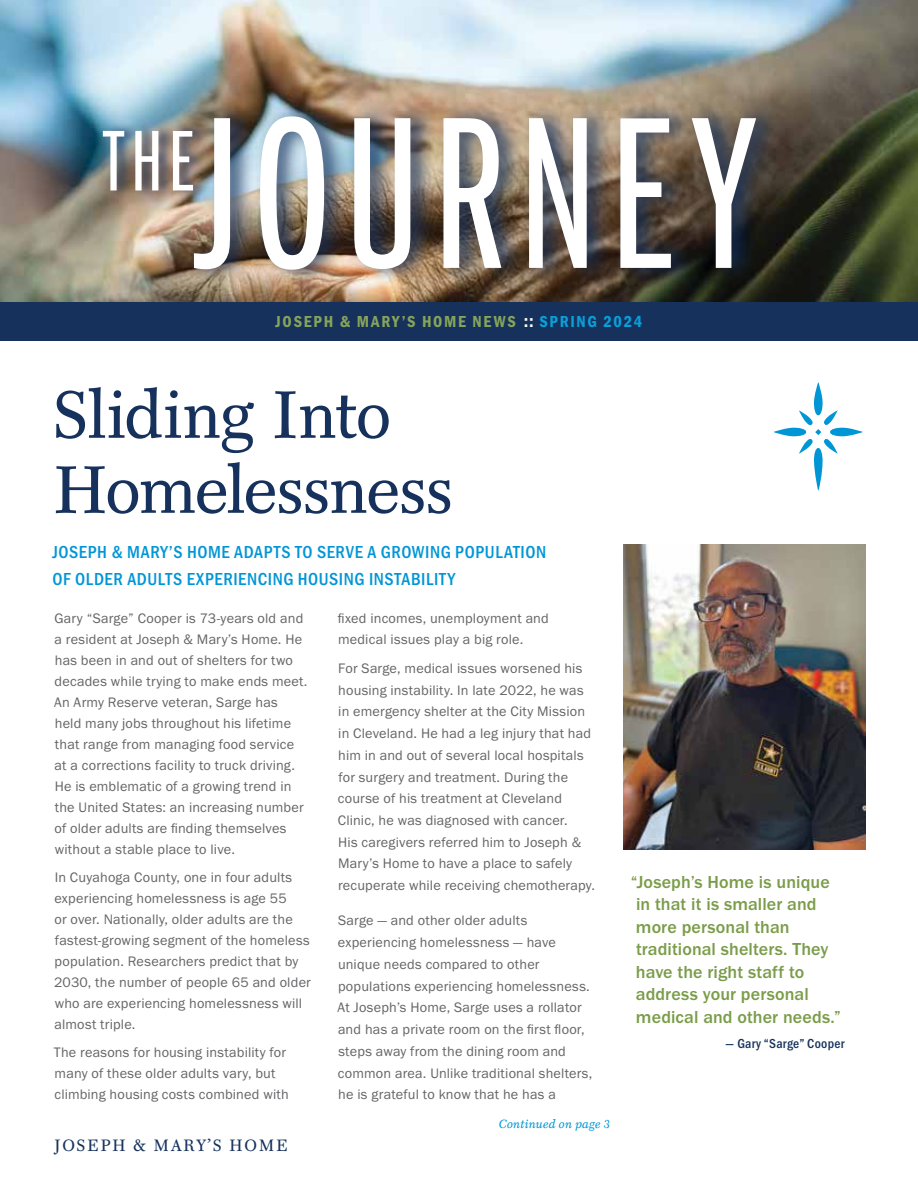
<style>
.page{position:relative;width:918px;height:1188px;background:#fff}
.page>*{position:absolute;margin:0;border:0;box-sizing:border-box;transform-origin:0 0}
.t1{font:224.55px "Franklin Gothic URW Ext Com D Boo";letter-spacing:.055em;color:#fff}
.t2{font:89.25px "Franklin Gothic URW Ext Com D Boo";color:#fff}
.t3{font:67.65px/75px "Mt.Augustine Roman";letter-spacing:-.005em;color:#16325c}
.t4{font:500 18px/22.5px "Franklin Gothic URW";letter-spacing:.005em;color:#7a9c49}
.t5{font:500 18px/27px "Franklin Gothic URW Cond";letter-spacing:.03em;color:#0096d6}
.t6{font:16.65px "Mt.Augustine Roman";letter-spacing:.1em;color:#16325c}
.t7{font:16.5px "Franklin Gothic URW Con Dem";letter-spacing:.105em;color:#87a45a}
.t8{font:14.25px/21px "Franklin Gothic URW Boo";letter-spacing:.015em;color:#636466}
.t9{font:500 13.5px "Franklin Gothic URW Cond";letter-spacing:.025em;color:#16325c}
.t10{font:italic 12px "Mt.Augustine";letter-spacing:.035em;color:#0096d6}
.s1{font-size:18px;color:#fff}
.s2{color:#0a9fda}
</style>
<div class="page">
<img style="left:0;top:0;width:918px;height:302px">
<div style="left:0;top:302px;width:918px;height:39px;background:#16325c"></div>
<div style="left:188px;top:100px;width:593px;height:186px;background:#16325c;opacity:.87"></div>
<svg style="left:774px;top:382px;width:89px;height:108px"></svg>
<div style="left:103px;top:123px;width:106px;height:76px;background:#16325c;opacity:.75"></div>
<img style="left:623px;top:544px;width:242px;height:306px">
<h1 class="t1" style="left:194px;top:75px;width:562px">JOURNEY</h1>
<h2 class="t2" style="left:104px;top:114px;width:92px">THE</h2>
<p class="t7" style="left:276px;top:311px;width:368px">JOSEPH &amp; MARY’S HOME NEWS <span class="s1">::</span> <span class="s2">SPRING 2024</span></p>
<h3 class="t3" style="left:52px;top:379px;width:402px">Sliding Into<br>Homelessness</h3>
<p class="t5" style="left:52px;top:537px;width:495px">JOSEPH &amp; MARY’S HOME ADAPTS TO SERVE A GROWING POPULATION<br>OF OLDER ADULTS EXPERIENCING HOUSING INSTABILITY</p>
<p class="t8" style="left:54px;top:607px;width:255px">Gary “Sarge” Cooper is 73-years old and a resident at Joseph &amp; Mary’s Home. He has been in and out of shelters for two decades while trying to make ends meet.<br>An Army Reserve veteran, Sarge has held many jobs throughout his lifetime that range from managing food service at a corrections facility to truck driving.<br>He is emblematic of a growing trend in the United States: an increasing number of older adults are finding themselves without a stable place to live.</p>
<p class="t8" style="left:54px;top:866px;width:258px">In Cuyahoga County, one in four adults experiencing homelessness is age 55<br>or over. Nationally, older adults are the fastest-growing segment of the homeless population. Researchers predict that by 2030, the number of people 65 and older who are experiencing homelessness will almost triple.</p>
<p class="t8" style="left:54px;top:1042px;width:236px">The reasons for housing instability for many of these older adults vary, but climbing housing costs combined with</p>
<p class="t6" style="left:54px;top:1137px;width:235px">JOSEPH &amp; MARY’S HOME</p>
<p class="t8" style="left:338px;top:607px;width:212px;line-height:21.8px">fixed incomes, unemployment and medical issues play a big role.</p>
<p class="t8" style="left:338px;top:657px;width:259px;line-height:21.8px">For Sarge, medical issues worsened his housing instability. In late 2022, he was in emergency shelter at the City Mission in Cleveland. He had a leg injury that had him in and out of several local hospitals for surgery and treatment. During the course of his treatment at Cleveland Clinic, he was diagnosed with cancer.<br>His caregivers referred him to Joseph &amp; Mary’s Home to have a place to safely recuperate while receiving chemotherapy.</p>
<p class="t8" style="left:337px;top:910px;width:256px;line-height:21.8px">Sarge — and other older adults experiencing homelessness — have unique needs compared to other populations experiencing homelessness.<br>At Joseph’s Home, Sarge uses a rollator and has a private room on the first floor, steps away from the dining room and common area. Unlike traditional shelters, he is grateful to know that he has a</p>
<p class="t10" style="left:499px;top:1119px;width:113px">Continued on page 3</p>
<p class="t4" style="left:631px;top:870px;width:212px">“Joseph’s Home is unique in that it is smaller and more personal than traditional shelters. They have the right staff to address your personal medical and other needs.”</p>
<p class="t9" style="left:725px;top:1034px;width:121px">— Gary “Sarge” Cooper</p>
</div>
